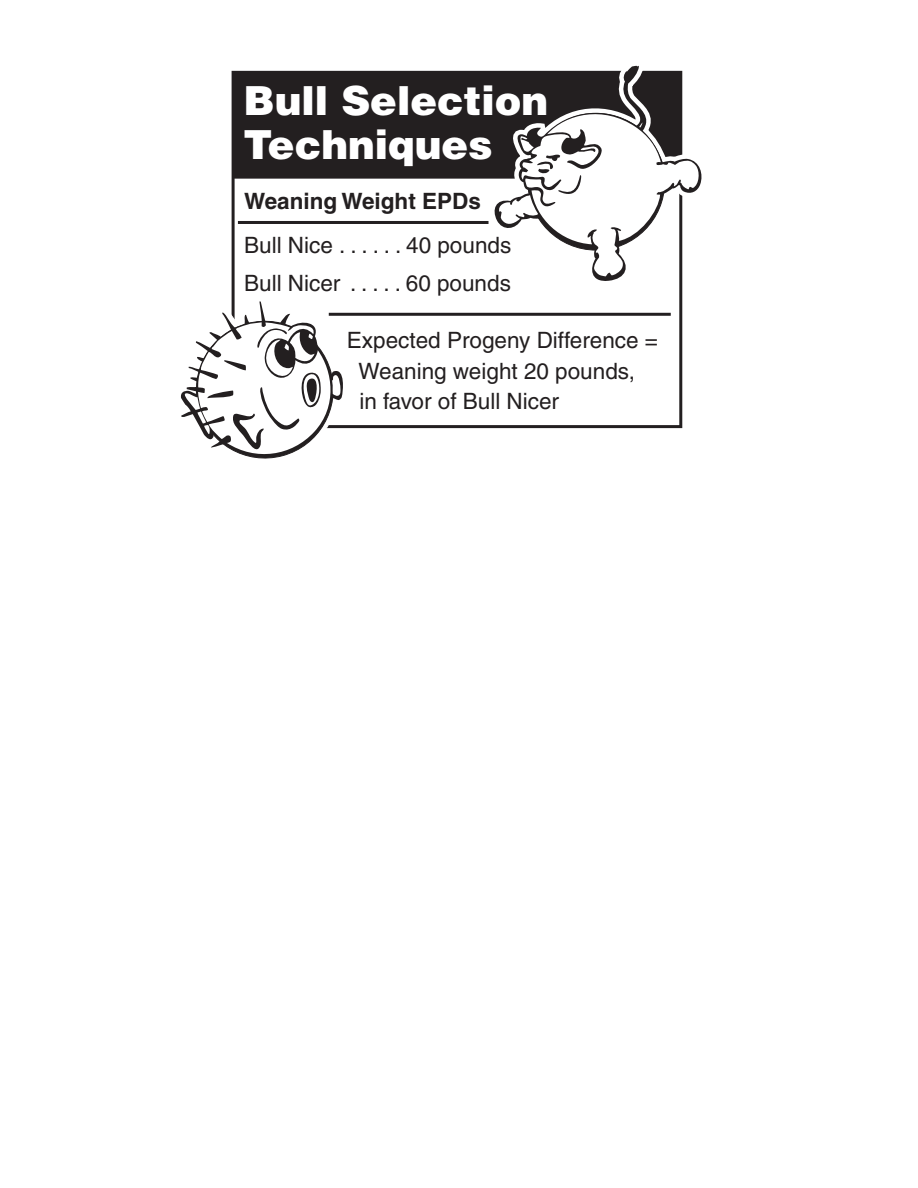
<style>
.page{position:relative;width:918px;height:1188px;background:#fff}
.page>*{position:absolute;margin:0;border:0;box-sizing:border-box;transform-origin:0 0}
.t1{font:900 40.05px/43.8px "Helvetica";color:#fff}
.t2{font:22.5px/30.2px "Helvetica";color:#231f20}
.t3{font:700 22.5px "Helvetica";color:#231f20}
</style>
<div class="page">
<div style="left:233px;top:72px;width:448px;height:106px;background:#231f20"></div>
<svg style="left:491px;top:66px;width:211px;height:217px"></svg>
<svg style="left:498px;top:105px;width:202px;height:171px"></svg>
<svg style="left:180px;top:301px;width:165px;height:158px"></svg>
<hr style="left:238px;top:221px;width:251px;height:3px;background:#231f20">
<hr style="left:329px;top:313px;width:342px;height:3px;background:#231f20">
<h1 class="t1" style="left:244px;top:77px;width:306px">Bull Selection<br>Techniques</h1>
<p class="t3" style="left:244px;top:188px;width:238px">Weaning Weight EPDs</p>
<p class="t2" style="left:244px;top:227px;width:269px;line-height:37.3px">Bull Nice . . . . . . 40 pounds<br>Bull Nicer . . . . . 60 pounds</p>
<p class="t2" style="left:359px;top:325px;width:301px;text-indent:-12px">Expected Progeny Difference =<br>Weaning weight 20 pounds, in favor of Bull Nicer</p>
</div>
